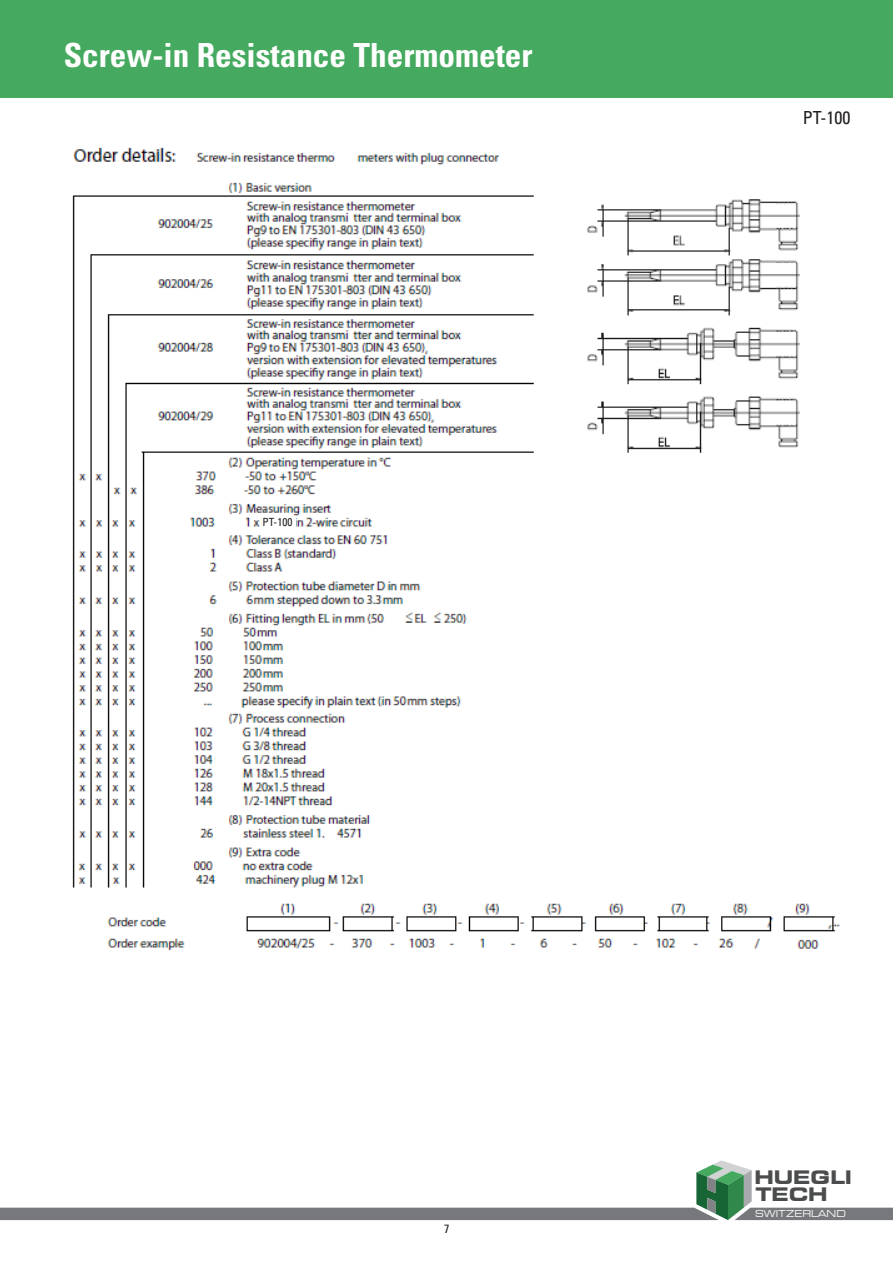
<style>
.page{position:relative;width:893px;height:1263px;background:#fff}
.page>*{position:absolute;margin:0;border:0;box-sizing:border-box;transform-origin:0 0}
.t1{font:700 condensed 33.15px "Univers LT Std";color:#fff}
.t2{font:700 expanded 18.45px/17.9px "Square 721 BT";color:#4b4c4d}
.t3{font:condensed 18px "Univers LT Std";color:#231f20}
.t4{font:condensed 12px "Univers LT Std";color:#231f20}
.t5{font:condensed 11.25px "Univers LT Std";color:#231f20}
.t6{font:expanded 9.45px "Square 721 BT";color:#fff;scale:.96 1}
</style>
<div class="page">
<div style="left:0;top:0;width:893px;height:98px;background:#45aa5f"></div>
<svg style="left:0;top:1160px;width:893px;height:60px"></svg>
<img style="left:72px;top:147px;width:768px;height:804px">
<div style="left:262px;top:516px;width:34px;height:14px;background:#fff"></div>
<p class="t1" style="left:64px;top:34px;width:470px">Screw-in Resistance Thermometer</p>
<p class="t5" style="left:263px;top:515px;width:31px">PT-100</p>
<p class="t3" style="left:803px;top:106px;width:49px">PT-100</p>
<p class="t4" style="left:444px;top:1221px;width:7px">7</p>
<p class="t2" style="left:754px;top:1168px;width:99px">HUEGLI<br>TECH</p>
<p class="t6" style="left:755px;top:1208px;width:96px">SWITZERLAND</p>
</div>
